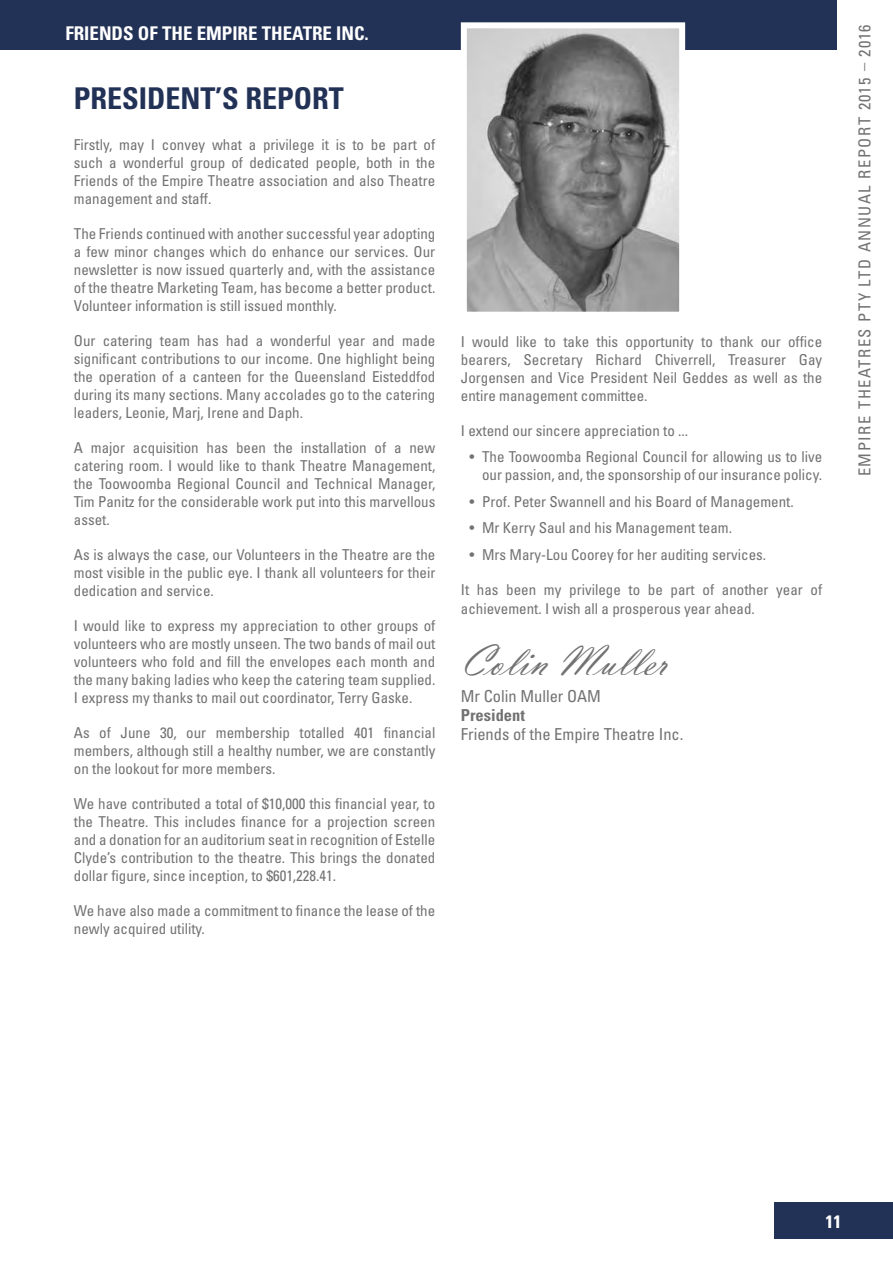
<style>
.page{position:relative;width:893px;height:1263px;background:#fff}
.page>*{position:absolute;margin:0;border:0;box-sizing:border-box;transform-origin:0 0}
.t1{font:45px "Vladimir Script";color:#727272}
.t2{font:700 condensed 30px "Univers";color:#223156}
.t3{font:700 condensed 18.9px "Univers";color:#fff}
.t4{font:700 condensed 18px "Univers";color:#fff}
.t5{font:condensed 16.5px "Univers";color:#727272}
.t6{font:condensed 16.5px "Univers";letter-spacing:.09em;color:#727272}
.t7{font:700 condensed 16.5px "Univers";color:#727272}
.t8{font:condensed 15px/18px "Univers";color:#727272;text-align:justify}
</style>
<div class="page">
<div style="left:774px;top:1202px;width:119px;height:36px;background:#223156"></div>
<div style="left:0;top:0;width:837px;height:49px;background:#223156"></div>
<img style="left:468px;top:29px;width:210px;height:282px">
<div style="left:461px;top:22px;width:224px;height:296px;border:6px solid #fff"></div>
<p class="t3" style="left:65px;top:22px;width:305px">FRIENDS OF THE EMPIRE THEATRE INC.</p>
<h2 class="t2" style="left:74px;top:80px;width:272px">PRESIDENT’S REPORT</h2>
<p class="t8" style="left:74px;top:136px;width:363px">Firstly, may I convey what a privilege it is to be part of such a wonderful group of dedicated people, both in the Friends of the Empire Theatre association and also Theatre management and staff.</p>
<p class="t8" style="left:74px;top:225px;width:363px">The Friends continued with another successful year adopting a few minor changes which do enhance our services. Our newsletter is now issued quarterly and, with the assistance of the theatre Marketing Team, has become a better product.<br>Volunteer information is still issued monthly.</p>
<p class="t8" style="left:74px;top:332px;width:363px">Our catering team has had a wonderful year and made significant contributions to our income. One highlight being the operation of a canteen for the Queensland Eisteddfod during its many sections. Many accolades go to the catering leaders, Leonie, Marj, Irene and Daph.</p>
<p class="t8" style="left:74px;top:439px;width:363px">A major acquisition has been the installation of a new catering room. I would like to thank Theatre Management, the Toowoomba Regional Council and Technical Manager, Tim Panitz for the considerable work put into this marvellous asset.</p>
<p class="t8" style="left:74px;top:546px;width:363px">As is always the case, our Volunteers in the Theatre are the most visible in the public eye. I thank all volunteers for their dedication and service.</p>
<p class="t8" style="left:74px;top:617px;width:363px">I would like to express my appreciation to other groups of volunteers who are mostly unseen. The two bands of mail out volunteers who fold and fill the envelopes each month and the many baking ladies who keep the catering team supplied.<br>I express my thanks to mail out coordinator, Terry Gaske.</p>
<p class="t8" style="left:74px;top:724px;width:363px">As of June 30, our membership totalled 401 financial members, although still a healthy number, we are constantly on the lookout for more members.</p>
<p class="t8" style="left:74px;top:795px;width:363px">We have contributed a total of $10,000 this financial year, to the Theatre. This includes finance for a projection screen and a donation for an auditorium seat in recognition of Estelle Clyde’s contribution to the theatre. This brings the donated dollar figure, since inception, to $601,228.41.</p>
<p class="t8" style="left:74px;top:902px;width:363px">We have also made a commitment to finance the lease of the newly acquired utility.</p>
<p class="t8" style="left:461px;top:332px;width:363px">I would like to take this opportunity to thank our office bearers, Secretary Richard Chiverrell, Treasurer Gay Jorgensen and Vice President Neil Geddes as well as the entire management committee.</p>
<p class="t8" style="left:461px;top:421px;width:229px">I extend our sincere appreciation to ...</p>
<p class="t8" style="left:469px;top:448px;width:354px;text-align:right">• The Toowoomba Regional Council for allowing us to live our passion, and, the sponsorship of our insurance policy.</p>
<p class="t8" style="left:469px;top:492px;width:326px">• Prof. Peter Swannell and his Board of Management.</p>
<p class="t8" style="left:469px;top:519px;width:264px">• Mr Kerry Saul and his Management team.</p>
<p class="t8" style="left:469px;top:545px;width:298px">• Mrs Mary-Lou Coorey for her auditing services.</p>
<p class="t8" style="left:461px;top:579px;width:363px;line-height:19.5px">It has been my privilege to be part of another year of achievement. I wish all a prosperous year ahead.</p>
<h1 class="t1" style="left:461px;top:634px;width:208px">Colin Muller</h1>
<p class="t5" style="left:461px;top:685px;width:142px">Mr Colin Muller OAM</p>
<p class="t7" style="left:461px;top:705px;width:66px">President</p>
<p class="t5" style="left:461px;top:723px;width:224px">Friends of the Empire Theatre Inc.</p>
<p class="t5" style="left:854px;top:57px;width:34px;rotate:-90deg">2016</p>
<p class="t5" style="left:847px;top:71px;width:10px;rotate:-90deg">_</p>
<p class="t6" style="left:854px;top:476px;width:400px;rotate:-90deg">EMPIRE THEATRES PTY LTD ANNUAL REPORT 2015</p>
<p class="t4" style="left:825px;top:1210px;width:17px">11</p>
</div>
